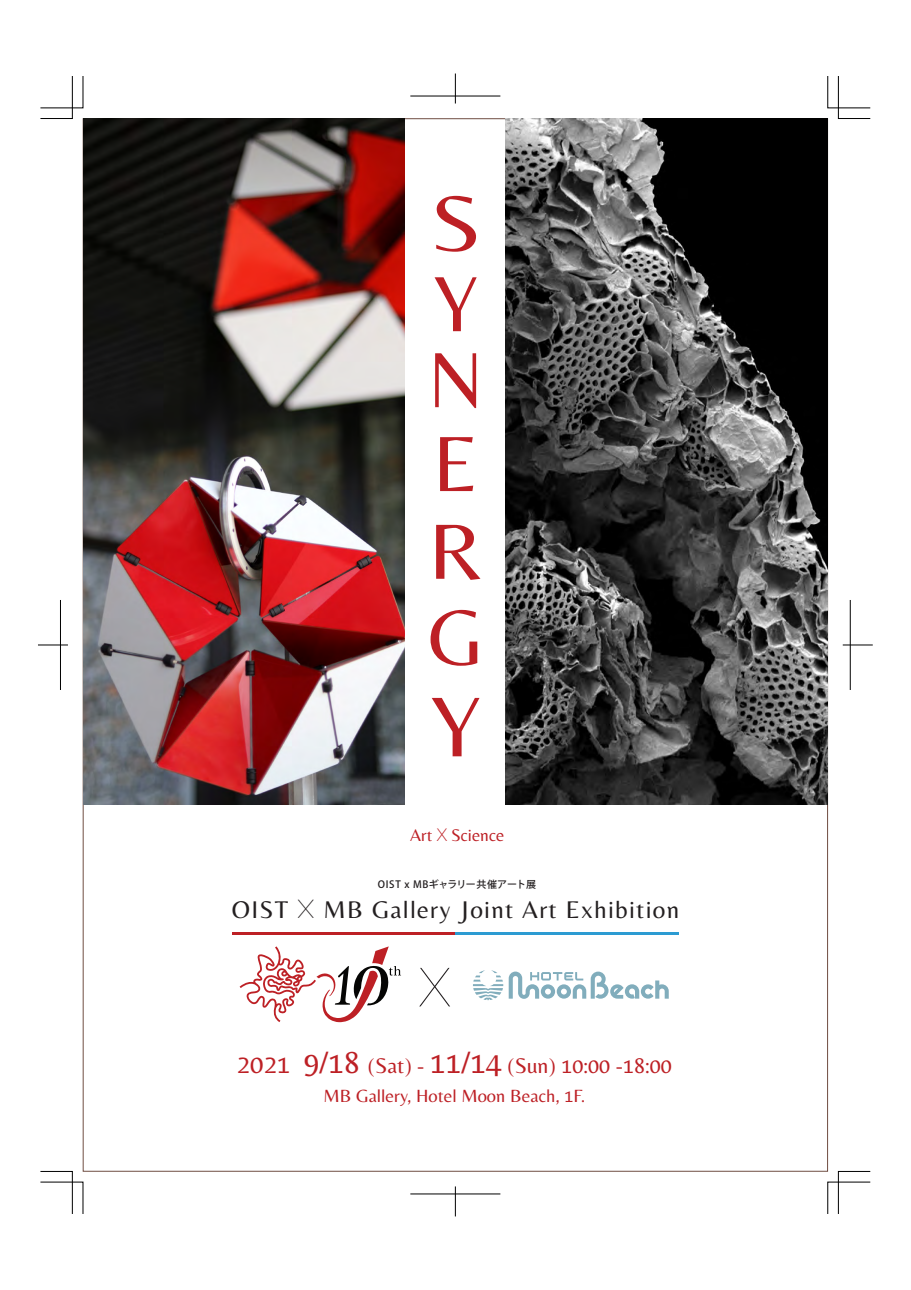
<style>
.page{position:relative;width:911px;height:1290px;background:#fff}
.page>*{position:absolute;margin:0;border:0;box-sizing:border-box;transform-origin:0 0}
.t1{font:200 54px "Helvetica Neue";color:#231f20}
.t2{font:25.12px "Belleza";letter-spacing:.05em;color:#231f20}
.t3{font:22px "Belleza";color:#bd2025}
.t4{font:18.38px "Belleza";color:#bd2025}
.t5{font:17.5px "Belleza";color:#bd2025}
.t6{font:500 10px "Koz Go Pro";letter-spacing:.01em;color:#231f20}
.s1{font-family:"Helvetica Neue";font-weight:100}
.s2{font-family:"Cocogoose Pro";font-weight:100}
.s3{font-size:26.75px}
.s4{font-size:31.5px}
</style>
<div class="page">
<svg style="left:40px;top:1171px;width:43px;height:43px"></svg>
<svg style="left:40px;top:76px;width:43px;height:43px"></svg>
<svg style="left:827px;top:76px;width:43px;height:43px"></svg>
<svg style="left:827px;top:1171px;width:43px;height:43px"></svg>
<hr style="left:38px;top:645px;width:30px;height:1px;background:#000">
<hr style="left:60px;top:600px;width:1px;height:90px;background:#000">
<hr style="left:842px;top:645px;width:30px;height:1px;background:#000">
<hr style="left:850px;top:600px;width:1px;height:90px;background:#000">
<hr style="left:410px;top:96px;width:90px;height:1px;background:#000">
<hr style="left:455px;top:74px;width:1px;height:30px;background:#000">
<hr style="left:410px;top:1194px;width:90px;height:1px;background:#000">
<hr style="left:455px;top:1186px;width:1px;height:30px;background:#000">
<img style="left:83px;top:119px;width:322px;height:685px">
<svg style="left:436px;top:196px;width:40px;height:56px"></svg>
<svg style="left:434px;top:277px;width:43px;height:54px"></svg>
<svg style="left:435px;top:353px;width:41px;height:55px"></svg>
<svg style="left:440px;top:437px;width:33px;height:54px"></svg>
<svg style="left:436px;top:525px;width:44px;height:55px"></svg>
<svg style="left:430px;top:610px;width:47px;height:56px"></svg>
<svg style="left:432px;top:698px;width:47px;height:58px"></svg>
<svg style="left:240px;top:946px;width:161px;height:76px"></svg>
<img style="left:505px;top:119px;width:322px;height:685px">
<hr style="left:232px;top:932px;width:223px;height:3px;background:#bd2025">
<hr style="left:455px;top:932px;width:224px;height:3px;background:#2c9bd2">
<svg style="left:473px;top:970px;width:30px;height:30px"></svg>
<svg style="left:509px;top:971px;width:159px;height:28px"></svg>
<p class="t5" style="left:410px;top:825px;width:96px">Art <span class="s1">X</span> Science</p>
<p class="t6" style="left:378px;top:878px;width:160px">OIST x MBギャラリー共催アート展</p>
<p class="t2" style="left:232px;top:894px;width:449px">OIST <span class="s2">X</span> MB Gallery Joint Art Exhibition</p>
<h1 class="t1" style="left:420px;top:945px;width:30px">X</h1>
<p class="t3" style="left:237px;top:1053px;width:436px"><span class="s3">2021</span> <span class="s4">9/18</span> (Sat) - <span class="s4">11/14</span> (Sun) 10:00 -18:00</p>
<p class="t4" style="left:323px;top:1085px;width:263px">MB Gallery, Hotel Moon Beach, 1F.</p>
</div>
